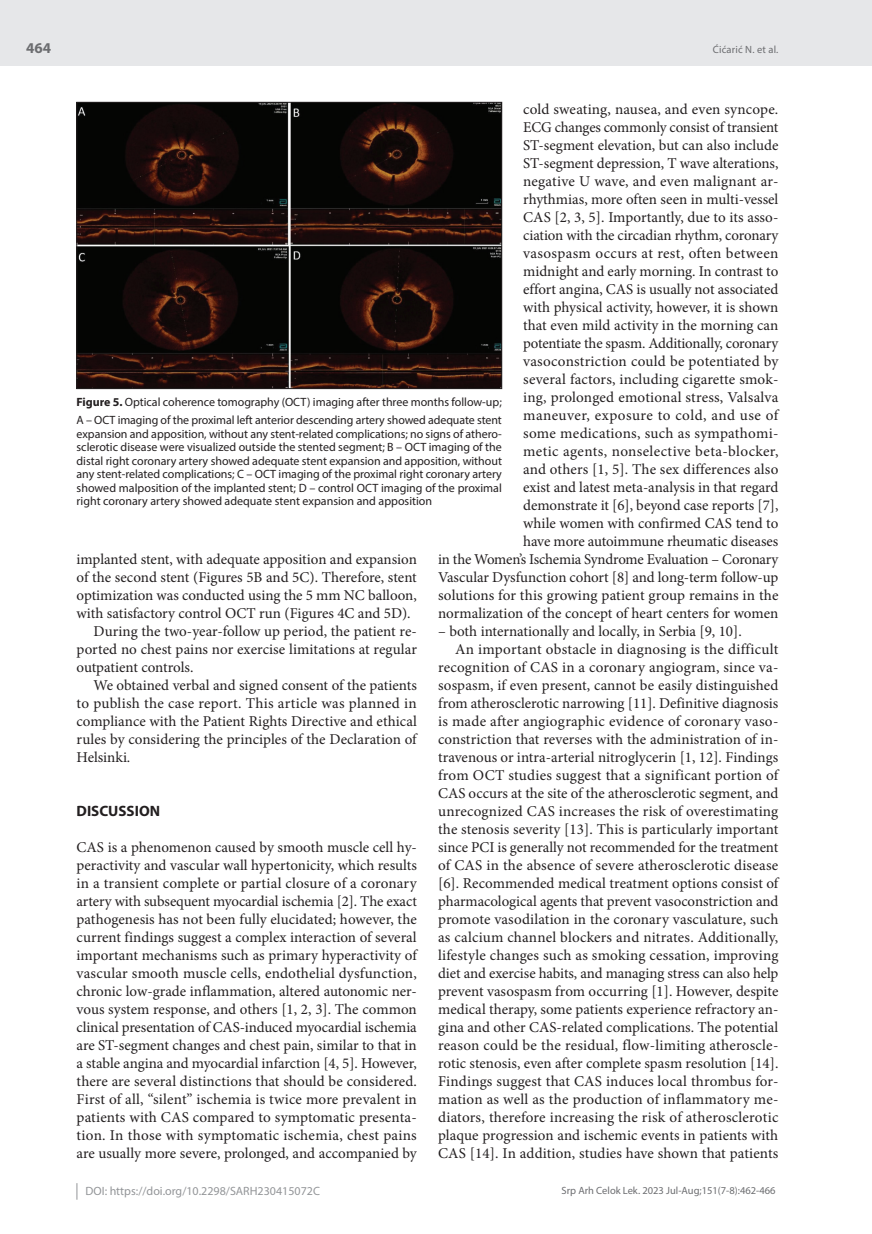
<style>
.page{position:relative;width:872px;height:1234px;background:#fff}
.page>*{position:absolute;margin:0;border:0;box-sizing:border-box;transform-origin:0 0}
.t1{font:15px/18px "Minion Pro";letter-spacing:.005em;color:#231f20;text-align:justify}
.t2{font:700 15px "Myriad Pro";color:#231f20}
.t3{font:700 15px "Myriad Pro";color:#6c6d70}
.t4{font:12px/13.5px "Myriad Pro";letter-spacing:-.005em;color:#231f20}
.t5{font:12px "Myriad Pro";color:#939598}
.t6{font:10.5px "Myriad Pro";color:#6c6d70}
.s1{font-weight:700}
</style>
<div class="page">
<div style="left:0;top:0;width:872px;height:66px;background:#e6e7e9"></div>
<svg style="left:77px;top:1183px;width:1px;height:16px"></svg>
<img style="left:79px;top:104px;width:421px;height:283px">
<div style="left:77px;top:102px;width:425px;height:287px;border:1px solid #231f20"></div>
<p class="t3" style="left:26px;top:38px;width:26px">464</p>
<p class="t6" style="left:713px;top:43px;width:67px">Ćićarić N. et al.</p>
<p class="t1" style="left:438px;top:100px;width:342px;text-align:right">cold sweating, nausea, and even syncope.<br>ECG changes commonly consist of transient<br>ST-segment elevation, but can also include<br>ST-segment depression, T wave alterations,<br>negative U wave, and even malignant ar-<br>rhythmias, more often seen in multi-vessel<br>CAS [2, 3, 5]. Importantly, due to its asso-<br>ciation with the circadian rhythm, coronary<br>vasospasm occurs at rest, often between<br>midnight and early morning. In contrast to<br>effort angina, CAS is usually not associated<br>with physical activity, however, it is shown<br>that even mild activity in the morning can<br>potentiate the spasm. Additionally, coronary vasoconstriction could be potentiated by<br>several factors, including cigarette smok-<br>ing, prolonged emotional stress, Valsalva<br>maneuver, exposure to cold, and use of<br>some medications, such as sympathomi-<br>metic agents, nonselective beta-blocker,<br>and others [1, 5]. The sex differences also<br>exist and latest meta-analysis in that regard<br>demonstrate it [6], beyond case reports [7],<br>while women with confirmed CAS tend to<br>have more autoimmune rheumatic diseases<br>in the Women’s Ischemia Syndrome Evaluation – Coronary Vascular Dysfunction cohort [8] and long-term follow-up solutions for this growing patient group remains in the normalization of the concept of heart centers for women</p>
<p class="t1" style="left:438px;top:622px;width:305px">– both internationally and locally, in Serbia [9, 10].</p>
<p class="t1" style="left:455px;top:640px;width:325px">An important obstacle in diagnosing is the difficult</p>
<p class="t1" style="left:438px;top:658px;width:342px">recognition of CAS in a coronary angiogram, since va-</p>
<p class="t1" style="left:438px;top:676px;width:342px">sospasm, if even present, cannot be easily distinguished</p>
<p class="t1" style="left:438px;top:694px;width:342px">from atherosclerotic narrowing [11]. Definitive diagnosis</p>
<p class="t1" style="left:438px;top:712px;width:342px">is made after angiographic evidence of coronary vaso-</p>
<p class="t1" style="left:438px;top:730px;width:342px">constriction that reverses with the administration of in-</p>
<p class="t1" style="left:438px;top:748px;width:342px">travenous or intra-arterial nitroglycerin [1, 12]. Findings</p>
<p class="t1" style="left:438px;top:766px;width:342px">from OCT studies suggest that a significant portion of</p>
<p class="t1" style="left:438px;top:784px;width:342px">CAS occurs at the site of the atherosclerotic segment, and</p>
<p class="t1" style="left:438px;top:802px;width:342px">unrecognized CAS increases the risk of overestimating</p>
<p class="t1" style="left:438px;top:820px;width:342px">the stenosis severity [13]. This is particularly important</p>
<p class="t1" style="left:438px;top:838px;width:342px">since PCI is generally not recommended for the treatment</p>
<p class="t1" style="left:438px;top:856px;width:342px">of CAS in the absence of severe atherosclerotic disease</p>
<p class="t1" style="left:438px;top:874px;width:342px">[6]. Recommended medical treatment options consist of</p>
<p class="t1" style="left:438px;top:892px;width:342px">pharmacological agents that prevent vasoconstriction and</p>
<p class="t1" style="left:438px;top:910px;width:342px">promote vasodilation in the coronary vasculature, such</p>
<p class="t1" style="left:438px;top:928px;width:342px">as calcium channel blockers and nitrates. Additionally,</p>
<p class="t1" style="left:438px;top:946px;width:342px">lifestyle changes such as smoking cessation, improving</p>
<p class="t1" style="left:438px;top:964px;width:342px">diet and exercise habits, and managing stress can also help</p>
<p class="t1" style="left:438px;top:982px;width:342px">prevent vasospasm from occurring [1]. However, despite</p>
<p class="t1" style="left:438px;top:1000px;width:342px">medical therapy, some patients experience refractory an-</p>
<p class="t1" style="left:438px;top:1018px;width:342px">gina and other CAS-related complications. The potential</p>
<p class="t1" style="left:438px;top:1036px;width:342px">reason could be the residual, flow-limiting atheroscle-</p>
<p class="t1" style="left:438px;top:1054px;width:342px">rotic stenosis, even after complete spasm resolution [14].</p>
<p class="t1" style="left:438px;top:1072px;width:342px">Findings suggest that CAS induces local thrombus for-</p>
<p class="t1" style="left:438px;top:1090px;width:342px">mation as well as the production of inflammatory me-</p>
<p class="t1" style="left:438px;top:1108px;width:342px">diators, therefore increasing the risk of atherosclerotic</p>
<p class="t1" style="left:438px;top:1126px;width:342px">plaque progression and ischemic events in patients with</p>
<p class="t1" style="left:438px;top:1144px;width:342px">CAS [14]. In addition, studies have shown that patients</p>
<p class="t4" style="left:77px;top:393px;width:427px;line-height:17.7px"><span class="s1">Figure 5.</span> Optical coherence tomography (OCT) imaging after three months follow-up;<br>A – OCT imaging of the proximal left anterior descending artery showed adequate stent</p>
<p class="t4" style="left:77px;top:426px;width:427px;text-align:justify">expansion and apposition, without any stent-related complications; no signs of athero&shy;sclerotic disease were visualized outside the stented segment; B – OCT imaging of the distal right coronary artery showed adequate stent expansion and apposition, without any stent-related complications; C – OCT imaging of the proximal right coronary artery showed malposition of the implanted stent; D – control OCT imaging of the proximal right coronary artery showed adequate stent expansion and apposition</p>
<p class="t1" style="left:77px;top:550px;width:342px">implanted stent, with adequate apposition and expansion</p>
<p class="t1" style="left:77px;top:568px;width:342px">of the second stent (Figures 5B and 5C). Therefore, stent</p>
<p class="t1" style="left:77px;top:586px;width:342px">optimization was conducted using the 5 mm NC balloon,</p>
<p class="t1" style="left:77px;top:604px;width:335px">with satisfactory control OCT run (Figures 4C and 5D).</p>
<p class="t1" style="left:94px;top:622px;width:325px">During the two-year-follow up period, the patient re-</p>
<p class="t1" style="left:77px;top:640px;width:342px">ported no chest pains nor exercise limitations at regular</p>
<p class="t1" style="left:77px;top:658px;width:118px">outpatient controls.</p>
<p class="t1" style="left:94px;top:676px;width:325px">We obtained verbal and signed consent of the patients</p>
<p class="t1" style="left:77px;top:694px;width:342px">to publish the case report. This article was planned in</p>
<p class="t1" style="left:77px;top:712px;width:342px">compliance with the Patient Rights Directive and ethical</p>
<p class="t1" style="left:77px;top:730px;width:342px">rules by considering the principles of the Declaration of</p>
<p class="t1" style="left:77px;top:748px;width:55px">Helsinki.</p>
<p class="t2" style="left:77px;top:801px;width:85px">DISCUSSION</p>
<p class="t1" style="left:77px;top:838px;width:342px">CAS is a phenomenon caused by smooth muscle cell hy&shy;peractivity and vascular wall hypertonicity, which results in a transient complete or partial closure of a coronary artery with subsequent myocardial ischemia [2]. The exact pathogenesis has not been fully elucidated; however, the current findings suggest a complex interaction of several important mechanisms such as primary hyperactivity of vascular smooth muscle cells, endothelial dysfunction, chronic low-grade inflammation, altered autonomic ner&shy;vous system response, and others [1, 2, 3]. The common clinical presentation of CAS-induced myocardial ischemia are ST-segment changes and chest pain, similar to that in a stable angina and myocardial infarction [4, 5]. However, there are several distinctions that should be considered.<br>First of all, “silent” ischemia is twice more prevalent in patients with CAS compared to symptomatic presenta&shy;tion. In those with symptomatic ischemia, chest pains are usually more severe, prolonged, and accompanied by</p>
<p class="t5" style="left:86px;top:1183px;width:236px">DOI: https://doi.org/10.2298/SARH230415072C</p>
<p class="t6" style="left:561px;top:1184px;width:216px">Srp Arh Celok Lek. 2023 Jul-Aug;151(7-8):462-466</p>
</div>
